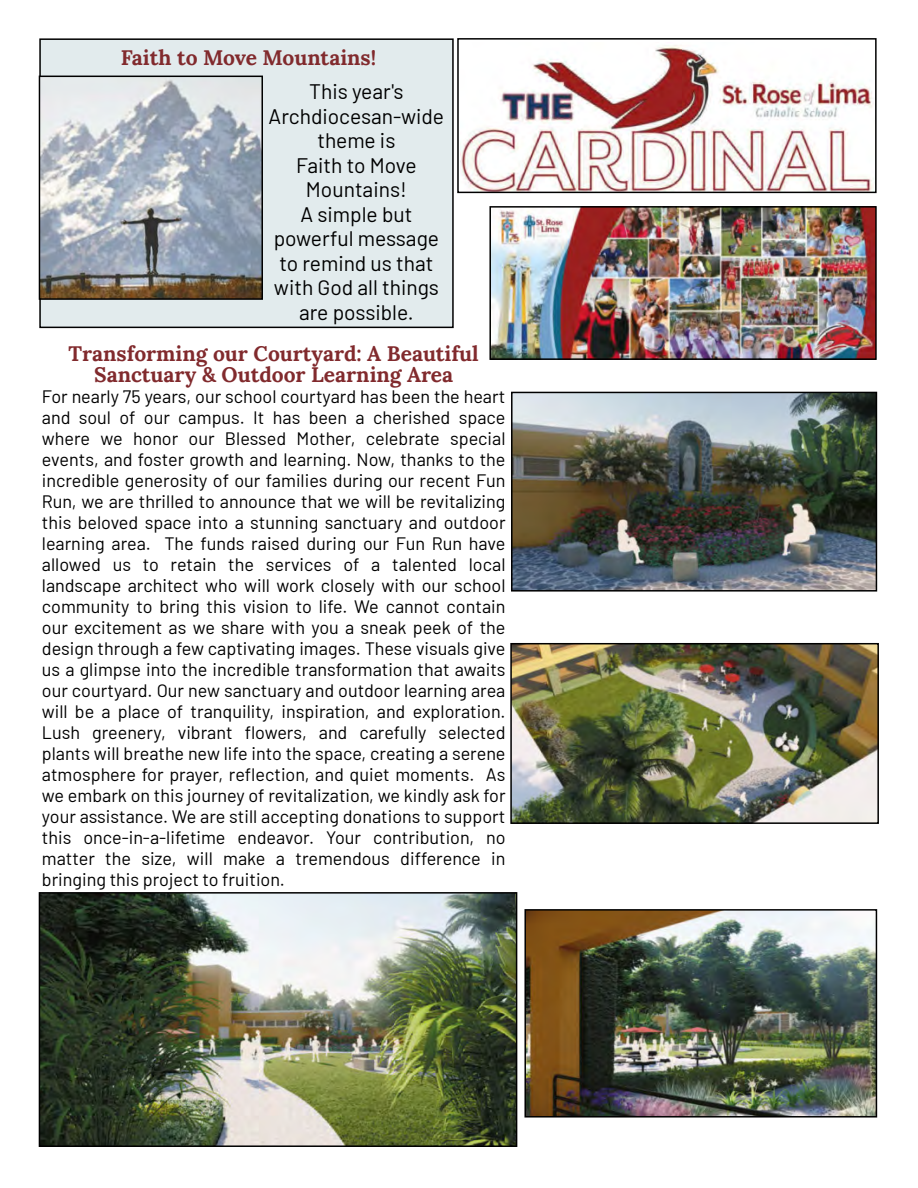
<style>
.page{position:relative;width:918px;height:1188px;background:#fff}
.page>*{position:absolute;margin:0;border:0;box-sizing:border-box;transform-origin:0 0}
.Barlow{font:21px/24.5px "Hcncbd Barlow";color:#000;text-align:center}
.My_Header{font:700 21px/21px "Nxglxj Lora";color:#812a2d;text-align:center}
.Barlow-2{font:18px/21px "Hcncbd Barlow";color:#000;text-align:justify}
</style>
<div class="page">
<div style="left:40px;top:39px;width:413px;height:288px;background:#e2ebed"></div>
<div style="left:39px;top:38px;width:415px;height:290px;border:2px solid #000"></div>
<img style="left:461px;top:45px;width:413px;height:145px">
<div style="left:457px;top:38px;width:420px;height:155px;border:2px solid #000"></div>
<img style="left:42px;top:80px;width:218px;height:217px">
<div style="left:39px;top:76px;width:224px;height:224px;border:2px solid #000"></div>
<img style="left:513px;top:646px;width:363px;height:175px">
<div style="left:510px;top:643px;width:369px;height:181px;border:2px solid #000"></div>
<img style="left:42px;top:895px;width:472px;height:249px">
<div style="left:39px;top:892px;width:478px;height:255px;border:2px solid #000"></div>
<img style="left:514px;top:395px;width:360px;height:194px">
<div style="left:511px;top:392px;width:366px;height:200px;border:2px solid #000"></div>
<img style="left:527px;top:912px;width:347px;height:203px">
<div style="left:524px;top:909px;width:353px;height:209px;border:2px solid #000"></div>
<img style="left:492px;top:209px;width:382px;height:148px">
<div style="left:489px;top:206px;width:388px;height:154px;border:2px solid #000"></div>
<p class="My_Header" style="left:121px;top:45px;width:257px">Faith to Move Mountains!</p>
<p class="Barlow" style="left:269px;top:78px;width:177px">This year's<br>Archdiocesan-wide theme is</p>
<p class="Barlow" style="left:296px;top:151px;width:122px">Faith to Move<br>Mountains!</p>
<p class="Barlow" style="left:274px;top:200px;width:167px">A simple but powerful message to remind us that with God all things are possible.</p>
<p class="My_Header" style="left:69px;top:341px;width:412px">Transforming our Courtyard: A Beautiful<br>Sanctuary &amp; Outdoor Learning Area</p>
<p class="Barlow-2" style="left:42px;top:384px;width:465px">For nearly 75 years, our school courtyard has been the heart and soul of our campus. It has been a cherished space where we honor our Blessed Mother, celebrate special events, and foster growth and learning. Now, thanks to the incredible generosity of our families during our recent Fun Run, we are thrilled to announce that we will be revitalizing this beloved space into a stunning sanctuary and outdoor learning area. The funds raised during our Fun Run have allowed us to retain the services of a talented local landscape architect who will work closely with our school community to bring this vision to life. We cannot contain our excitement as we share with you a sneak peek of the design through a few captivating images. These visuals give us a glimpse into the incredible transformation that awaits our courtyard. Our new sanctuary and outdoor learning area will be a place of tranquility, inspiration, and exploration.<br>Lush greenery, vibrant flowers, and carefully selected plants will breathe new life into the space, creating a serene atmosphere for prayer, reflection, and quiet moments. As we embark on this journey of revitalization, we kindly ask for your assistance. We are still accepting donations to support this once-in-a-lifetime endeavor. Your contribution, no matter the size, will make a tremendous difference in bringing this project to fruition.</p>
</div>
